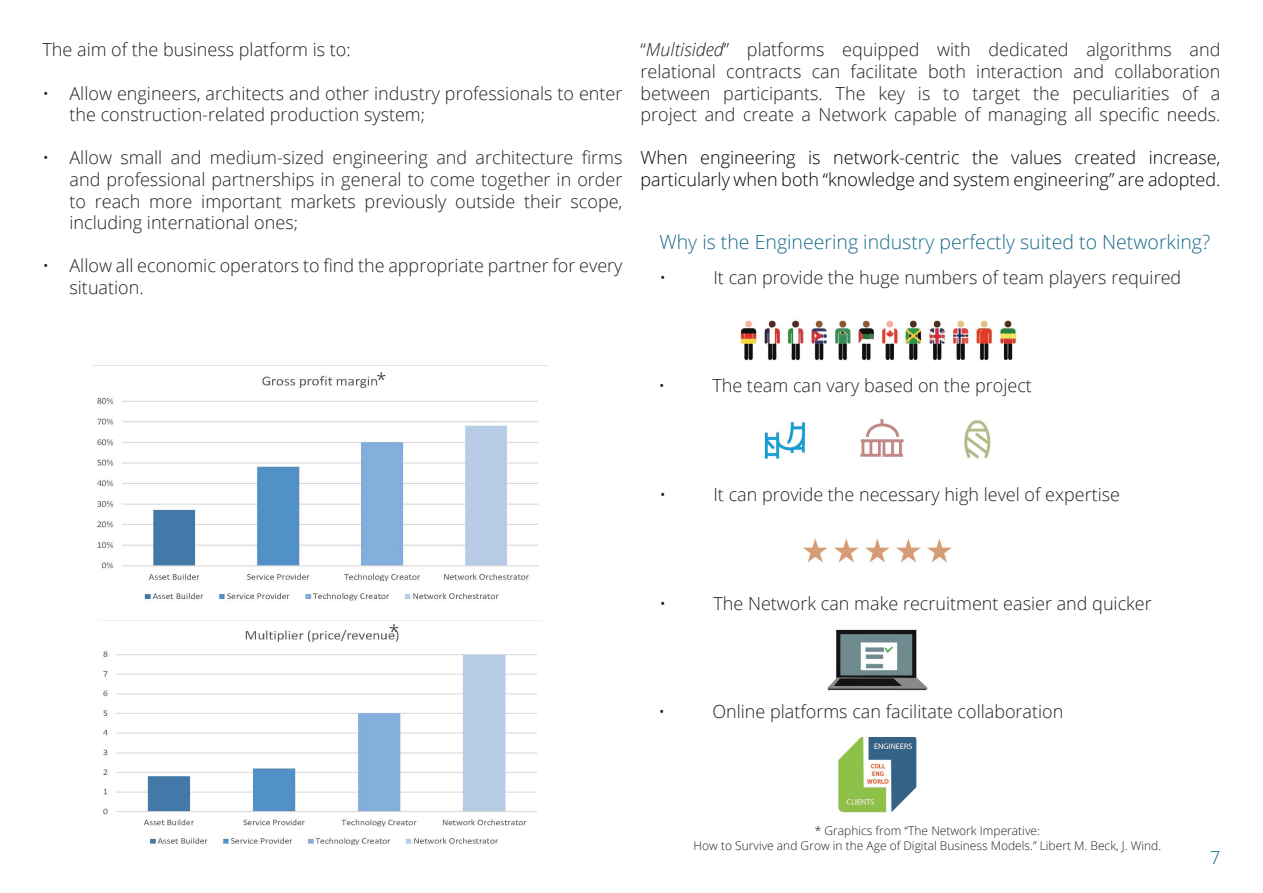
<style>
.page{position:relative;width:1263px;height:893px;background:#fff}
.page>*{position:absolute;margin:0;border:0;box-sizing:border-box;transform-origin:0 0}
.t1{font:300 19.5px "Open Sans";color:#186b8b}
.t2{font:300 18px/21.6px "Open Sans";color:#231f20}
.t3{font:300 18px/21.6px "Open Sans";color:#000}
.t4{font:300 18px "Open Sans";color:#186b8b}
.t5{font:300 12px/14.4px "Open Sans";color:#231f20;text-align:center}
.s1{font-style:italic}
</style>
<div class="page">
<img style="left:740px;top:320px;width:277px;height:41px">
<img style="left:764px;top:418px;width:227px;height:41px">
<img style="left:803px;top:538px;width:149px;height:25px">
<img style="left:827px;top:629px;width:102px;height:62px">
<img style="left:838px;top:737px;width:79px;height:76px">
<img style="left:103px;top:630px;width:434px;height:215px">
<img style="left:97px;top:376px;width:442px;height:225px">
<p class="t2" style="left:43px;top:38px;width:310px">The aim of the business platform is to:</p>
<p class="t2" style="left:70px;top:82px;width:554px;text-indent:-27px">• Allow engineers, architects and other industry professionals to enter the construction-related production system;</p>
<p class="t2" style="left:70px;top:146px;width:554px;text-align:justify;text-indent:-27px">• Allow small and medium-sized engineering and architecture firms and professional partnerships in general to come together in order to reach more important markets previously outside their scope, including international ones;</p>
<p class="t2" style="left:70px;top:254px;width:554px;text-indent:-27px">• Allow all economic operators to find the appropriate partner for every situation.</p>
<p class="t2" style="left:640px;top:38px;width:581px;text-align:justify">“<span class="s1">Multisided</span>” platforms equipped with dedicated algorithms and relational contracts can facilitate both interaction and collaboration between participants. The key is to target the peculiarities of a project and create a Network capable of managing all specific needs.</p>
<p class="t3" style="left:640px;top:146px;width:581px">When engineering is network-centric the values created increase, particularly when both “knowledge and system engineering” are adopted.</p>
<p class="t1" style="left:659px;top:228px;width:552px">Why is the Engineering industry perfectly suited to Networking?</p>
<p class="t2" style="left:659px;top:266px;width:8px">•</p>
<p class="t2" style="left:713px;top:266px;width:469px">It can provide the huge numbers of team players required</p>
<p class="t2" style="left:376px;top:368px;width:11px">*</p>
<p class="t2" style="left:658px;top:375px;width:8px">•</p>
<p class="t2" style="left:712px;top:375px;width:321px">The team can vary based on the project</p>
<p class="t2" style="left:659px;top:483px;width:8px">•</p>
<p class="t2" style="left:713px;top:483px;width:408px">It can provide the necessary high level of expertise</p>
<p class="t2" style="left:389px;top:620px;width:11px">*</p>
<p class="t2" style="left:659px;top:592px;width:8px">•</p>
<p class="t2" style="left:713px;top:592px;width:440px">The Network can make recruitment easier and quicker</p>
<p class="t2" style="left:658px;top:700px;width:8px">•</p>
<p class="t2" style="left:712px;top:700px;width:353px">Online platforms can facilitate collaboration</p>
<p class="t5" style="left:694px;top:823px;width:469px">* Graphics from “The N etwork I mperative:<br>H ow to Survive and Grow in the Age of Digital Business Models.” Libert M. Beck, J. Wind.</p>
<p class="t4" style="left:1210px;top:845px;width:12px">7</p>
</div>
